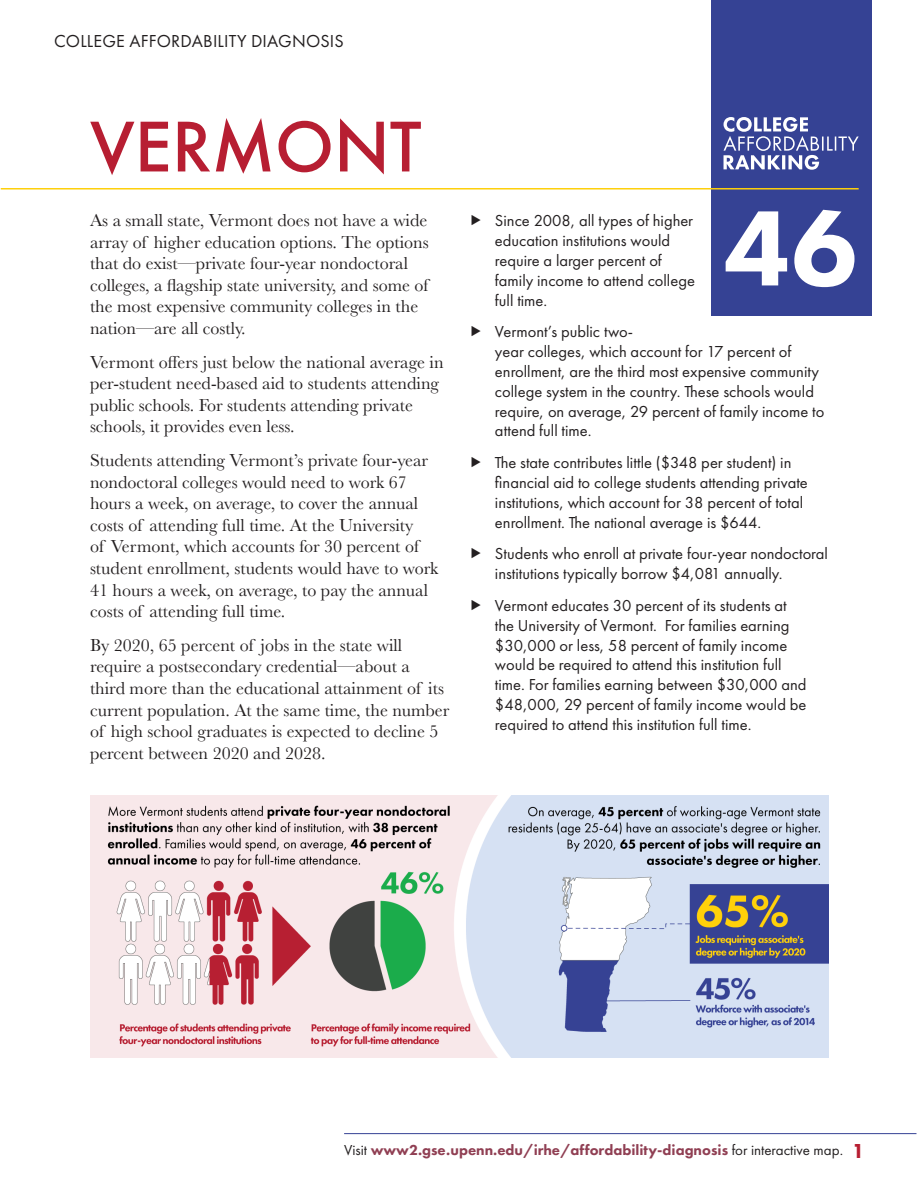
<style>
.page{position:relative;width:918px;height:1188px;background:#fff}
.page>*{position:absolute;margin:0;border:0;box-sizing:border-box;transform-origin:0 0}
.t1{font:800 111px "Futura PT";color:#fff}
.t2{font:500 66px "Futura";color:#b71e32}
.t3{font:800 21px "Futura PT";color:#b71e32}
.t4{font:18px/21.6px "Baskerville";color:#231f20}
.t5{font:18px "Futura PT";letter-spacing:.01em;color:#231f20}
.t6{font:16.5px/19.8px "Futura PT";color:#231f20}
.t7{font:800 15px "Futura PT";color:#903f53}
.s1{font-weight:400;color:#231f20}
</style>
<div class="page">
<hr style="left:344px;top:1133px;width:572px;height:1px;background:#354294">
<div style="left:711px;top:0;width:160px;height:315px;background:#354294"></div>
<svg style="left:724px;top:117px;width:135px;height:53px"></svg>
<hr style="left:1px;top:188px;width:858px;height:2px;background:#fed00b">
<img style="left:90px;top:795px;width:738px;height:262px">
<p class="t5" style="left:54px;top:30px;width:291px">COLLEGE AFFORDABILITY DIAGNOSIS</p>
<h1 class="t2" style="left:90px;top:102px;width:333px">VERMONT</h1>
<p class="t4" style="left:90px;top:210px;width:340px;text-align:justify">As a small state, Vermont does not have a wide array of higher education options. The options that do exist—private four-year nondoctoral</p>
<p class="t4" style="left:90px;top:274px;width:340px">colleges, a flagship state university, and some of</p>
<p class="t4" style="left:90px;top:296px;width:330px">the most expensive community colleges in the nation—are all costly.</p>
<p class="t4" style="left:90px;top:351px;width:355px">Vermont offers just below the national average in per-student need-based aid to students attending public schools. For students attending private</p>
<p class="t4" style="left:90px;top:416px;width:206px">schools, it provides even less.</p>
<p class="t4" style="left:90px;top:450px;width:350px">Students attending Vermont’s private four-year nondoctoral colleges would need to work 67 hours a week, on average, to cover the annual costs of attending full time. At the University<br>of Vermont, which accounts for 30 percent of student enrollment, students would have to work 41 hours a week, on average, to pay the annual costs of attending full time.</p>
<p class="t4" style="left:90px;top:634px;width:321px">By 2020, 65 percent of jobs in the state will require a postsecondary credential—about a</p>
<p class="t4" style="left:90px;top:678px;width:356px">third more than the educational attainment of its</p>
<p class="t4" style="left:90px;top:699px;width:361px">current population. At the same time, the number</p>
<p class="t4" style="left:90px;top:721px;width:350px">of high school graduates is expected to decline 5</p>
<p class="t4" style="left:90px;top:742px;width:237px">percent between 2020 and 2028.</p>
<p class="t6" style="left:495px;top:211px;width:201px">Since 2008, all types of higher education institutions would require a larger percent of family income to attend college</p>
<p class="t1" style="left:724px;top:179px;width:136px">46</p>
<p class="t6" style="left:495px;top:290px;width:54px">full time.</p>
<p class="t6" style="left:495px;top:322px;width:331px">Vermont’s public two-<br>year colleges, which account for 17 percent of enrollment, are the third most expensive community college system in the country. These schools would require, on average, 29 percent of family income to attend full time.</p>
<p class="t6" style="left:495px;top:453px;width:314px">The state contributes little ($348 per student) in fnancial aid to college students attending private institutions, which account for 38 percent of total enrollment. The national average is $644.</p>
<p class="t6" style="left:495px;top:544px;width:334px">Students who enroll at private four-year nondoctoral institutions typically borrow $4,081 annually.</p>
<p class="t6" style="left:495px;top:596px;width:313px">Vermont educates 30 percent of its students at the University of Vermont. For families earning $30,000 or less, 58 percent of family income would be required to attend this institution full time. For families earning between $30,000 and $48,000, 29 percent of family income would be required to attend this institution full time.</p>
<p class="t7" style="left:344px;top:1141px;width:500px"><span class="s1">Visit</span> www2.gse.upenn.edu/irhe/affordability-diagnosis <span class="s1">for interactive map.</span></p>
<p class="t3" style="left:852px;top:1138px;width:14px">1</p>
</div>
